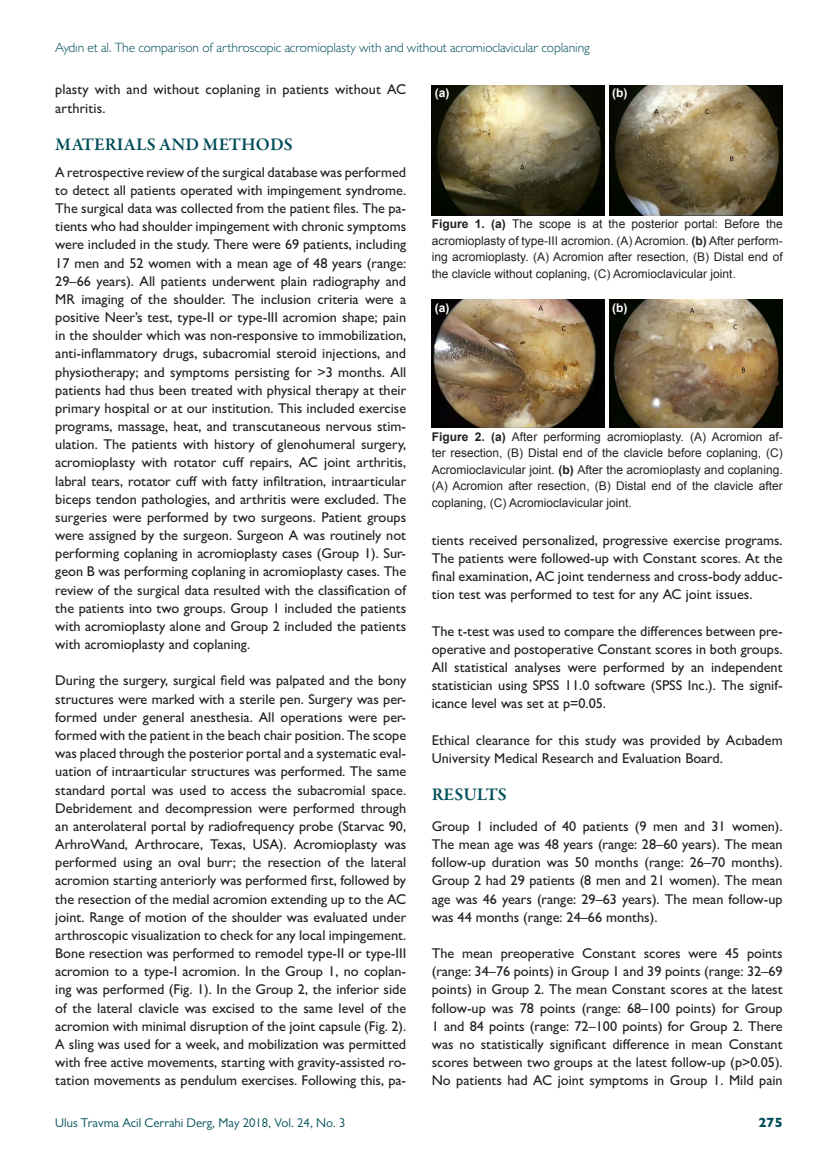
<style>
.page{position:relative;width:838px;height:1170px;background:#fff}
.page>*{position:absolute;margin:0;border:0;box-sizing:border-box;transform-origin:0 0}
._06__TRV_YAZI_ICI_AN{font:600 18px "Garamond Premr Pro";letter-spacing:.005em;color:#004e59}
._07__TRV_YAZI_METNI{font:500 14.25px/18.1px "Gill Sans MT Pro";color:#231f20;text-align:justify}
.t1{font:300 13.5px "Gill Sans MT Pro";letter-spacing:-.005em;color:#004e59}
.t2{font:800 13.5px "Gill Sans MT Pro";color:#004e59}
.t3{font:12.75px "Gill Sans MT Pro";color:#004e59}
.t4{font:12px/16.5px "Arial";color:#231f20;text-align:justify}
.t5{font:700 12px "Arial";color:#fff}
.s1{font-weight:700}
</style>
<div class="page">
<img style="left:432px;top:85px;width:173px;height:130px">
<img style="left:609px;top:85px;width:173px;height:130px">
<img style="left:432px;top:300px;width:173px;height:127px">
<img style="left:609px;top:300px;width:173px;height:127px">
<p class="t1" style="left:55px;top:39px;width:536px">Aydın et al. The comparison of arthroscopic acromioplasty with and without acromioclavicular coplaning</p>
<p class="_07__TRV_YAZI_METNI" style="left:55px;top:80px;width:352px">plasty with and without coplaning in patients without AC arthritis.</p>
<p class="_06__TRV_YAZI_ICI_AN" style="left:55px;top:133px;width:239px">MATERIALS AND METHODS</p>
<p class="_07__TRV_YAZI_METNI" style="left:55px;top:163px;width:352px">A retrospective review of the surgical database was performed to detect all patients operated with impingement syndrome.<br>The surgical data was collected from the patient files. The pa&shy;tients who had shoulder impingement with chronic symptoms were included in the study. There were 69 patients, including 17 men and 52 women with a mean age of 48 years (range:<br>29–66 years). All patients underwent plain radiography and MR imaging of the shoulder. The inclusion criteria were a positive Neer’s test, type-II or type-III acromion shape; pain in the shoulder which was non-responsive to immobilization, anti-inflammatory drugs, subacromial steroid injections, and physiotherapy; and symptoms persisting for &gt;3 months. All patients had thus been treated with physical therapy at their primary hospital or at our institution. This included exercise programs, massage, heat, and transcutaneous nervous stim&shy;ulation. The patients with history of glenohumeral surgery, acromioplasty with rotator cuff repairs, AC joint arthritis, labral tears, rotator cuff with fatty infiltration, intraarticular biceps tendon pathologies, and arthritis were excluded. The surgeries were performed by two surgeons. Patient groups were assigned by the surgeon. Surgeon A was routinely not performing coplaning in acromioplasty cases (Group 1). Sur&shy;geon B was performing coplaning in acromioplasty cases. The review of the surgical data resulted with the classification of the patients into two groups. Group 1 included the patients with acromioplasty alone and Group 2 included the patients with acromioplasty and coplaning.</p>
<p class="_07__TRV_YAZI_METNI" style="left:55px;top:671px;width:352px">During the surgery, surgical field was palpated and the bony structures were marked with a sterile pen. Surgery was per&shy;formed under general anesthesia. All operations were per&shy;formed with the patient in the beach chair position. The scope was placed through the posterior portal and a systematic eval&shy;uation of intraarticular structures was performed. The same standard portal was used to access the subacromial space.<br>Debridement and decompression were performed through an anterolateral portal by radiofrequency probe (Starvac 90, ArhroWand, Arthrocare, Texas, USA). Acromioplasty was performed using an oval burr; the resection of the lateral acromion starting anteriorly was performed first, followed by the resection of the medial acromion extending up to the AC joint. Range of motion of the shoulder was evaluated under arthroscopic visualization to check for any local impingement.<br>Bone resection was performed to remodel type-II or type-III acromion to a type-I acromion. In the Group 1, no coplan&shy;ing was performed (Fig. 1). In the Group 2, the inferior side of the lateral clavicle was excised to the same level of the acromion with minimal disruption of the joint capsule (Fig. 2).</p>
<p class="_07__TRV_YAZI_METNI" style="left:55px;top:1034px;width:352px">A sling was used for a week, and mobilization was permitted with free active movements, starting with gravity-assisted ro&shy;tation movements as pendulum exercises. Following this, pa-</p>
<p class="t5" style="left:435px;top:85px;width:16px">(a)</p>
<p class="t5" style="left:612px;top:85px;width:17px">(b)</p>
<p class="t4" style="left:432px;top:216px;width:352px"><span class="s1">Figure 1. (a)</span> The scope is at the posterior portal: Before the acromioplasty of type-III acromion. (A) Acromion. <span class="s1">(b)</span> After perform&shy;ing acromioplasty. (A) Acromion after resection, (B) Distal end of the clavicle without coplaning, (C) Acromioclavicular joint.</p>
<p class="t5" style="left:435px;top:300px;width:16px">(a)</p>
<p class="t5" style="left:612px;top:300px;width:17px">(b)</p>
<p class="t4" style="left:432px;top:428px;width:352px"><span class="s1">Figure 2. (a)</span> After performing acromioplasty. (A) Acromion af&shy;ter resection, (B) Distal end of the clavicle before coplaning, (C)<br>Acromioclavicular joint. <span class="s1">(b)</span> After the acromioplasty and coplaning. (A) Acromion after resection, (B) Distal end of the clavicle after coplaning, (C) Acromioclavicular joint.</p>
<p class="_07__TRV_YAZI_METNI" style="left:432px;top:530px;width:352px">tients received personalized, progressive exercise programs.<br>The patients were followed-up with Constant scores. At the final examination, AC joint tenderness and cross-body adduc&shy;tion test was performed to test for any AC joint issues.</p>
<p class="_07__TRV_YAZI_METNI" style="left:432px;top:621px;width:352px">The t-test was used to compare the differences between pre&shy;operative and postoperative Constant scores in both groups.<br>All statistical analyses were performed by an independent statistician using SPSS 11.0 software (SPSS Inc.). The signif&shy;icance level was set at p=0.05.</p>
<p class="_07__TRV_YAZI_METNI" style="left:432px;top:730px;width:352px">Ethical clearance for this study was provided by Acıbadem<br>University Medical Research and Evaluation Board.</p>
<p class="_06__TRV_YAZI_ICI_AN" style="left:432px;top:783px;width:77px">RESULTS</p>
<p class="_07__TRV_YAZI_METNI" style="left:432px;top:816px;width:352px">Group 1 included of 40 patients (9 men and 31 women).<br>The mean age was 48 years (range: 28–60 years). The mean follow-up duration was 50 months (range: 26–70 months).<br>Group 2 had 29 patients (8 men and 21 women). The mean age was 46 years (range: 29–63 years). The mean follow-up was 44 months (range: 24–66 months).</p>
<p class="_07__TRV_YAZI_METNI" style="left:432px;top:944px;width:352px">The mean preoperative Constant scores were 45 points (range: 34–76 points) in Group 1 and 39 points (range: 32–69 points) in Group 2. The mean Constant scores at the latest follow-up was 78 points (range: 68–100 points) for Group 1 and 84 points (range: 72–100 points) for Group 2. There was no statistically significant difference in mean Constant scores between two groups at the latest follow-up (p&gt;0.05).<br>No patients had AC joint symptoms in Group 1. Mild pain</p>
<p class="t3" style="left:55px;top:1115px;width:291px">Ulus Travma Acil Cerrahi Derg, May 2018, Vol. 24, No. 3</p>
<p class="t2" style="left:758px;top:1114px;width:26px">275</p>
</div>
